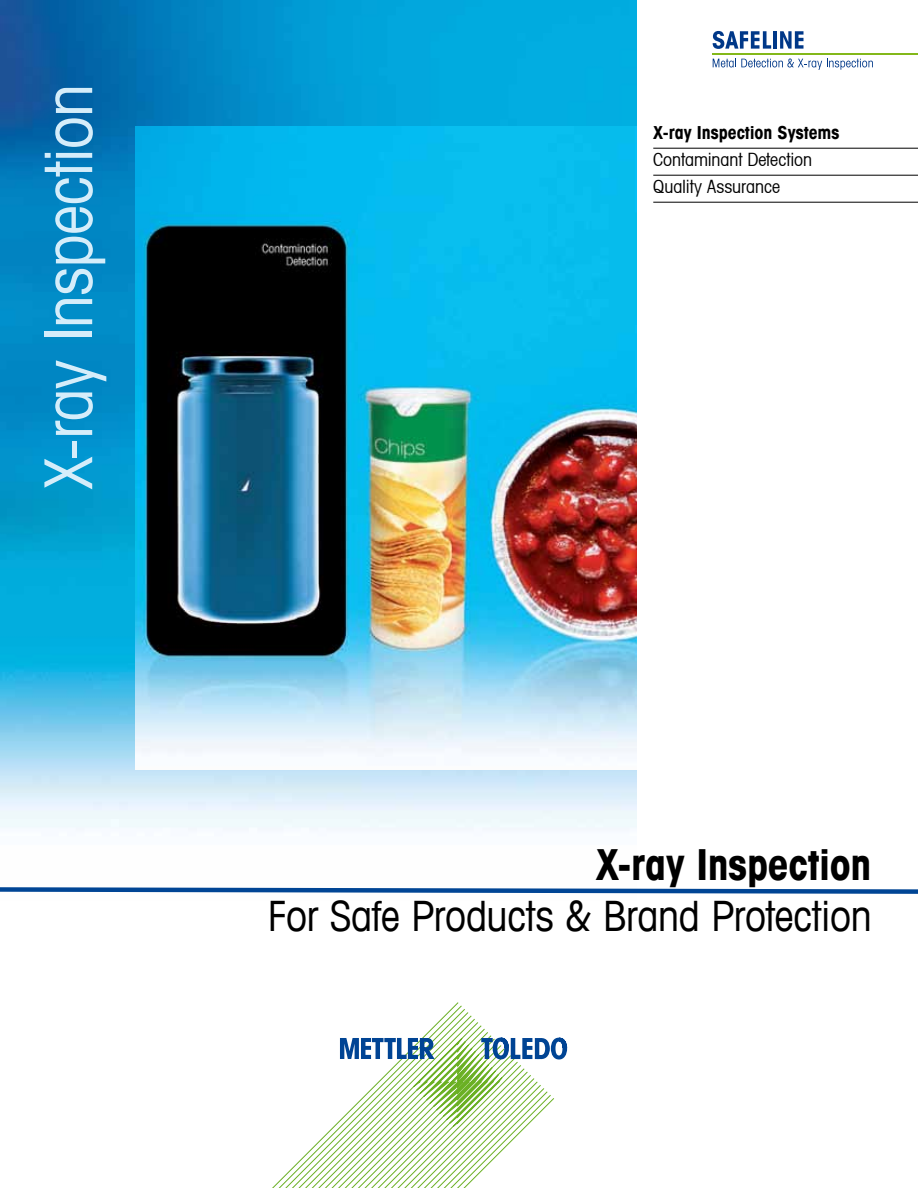
<style>
.page{position:relative;width:918px;height:1188px;background:#fff}
.page>*{position:absolute;margin:0;border:0;box-sizing:border-box;transform-origin:0 0}
.t1{font:condensed 66px "Avant Garde Com";letter-spacing:-.01em;color:#d5edfa}
.t2{font:condensed 42px "Avant Garde Com";letter-spacing:-.005em;color:#000}
.t3{font:700 condensed 42px "Avant Garde";letter-spacing:-.005em;color:#000}
.t4{font:condensed 18px/27px "Avant Garde";color:#000}
.t5{font:700 condensed 18px "Avant Garde Com";color:#000}
</style>
<div class="page">
<svg style="left:272px;top:1002px;width:254px;height:186px"></svg>
<svg style="left:340px;top:1037px;width:227px;height:90px"></svg>
<img style="left:0;top:0;width:636px;height:830px">
<img style="left:135px;top:126px;width:501px;height:644px">
<svg style="left:0;top:887px;width:918px;height:7px"></svg>
<hr style="left:713px;top:53px;width:205px;height:1px;background:#83b81a">
<svg style="left:713px;top:31px;width:58px;height:18px"></svg>
<hr style="left:773px;top:31px;width:4px;height:18px;background:#003888">
<svg style="left:780px;top:31px;width:23px;height:18px"></svg>
<svg style="left:713px;top:59px;width:160px;height:11px"></svg>
<hr style="left:653px;top:148px;width:265px;height:1px;background:#000">
<hr style="left:653px;top:175px;width:265px;height:1px;background:#000">
<hr style="left:653px;top:202px;width:265px;height:1px;background:#000">
<h1 class="t1" style="left:28px;top:490px;width:407px;rotate:-90deg">X-ray Inspection</h1>
<p class="t5" style="left:653px;top:121px;width:188px">X-ray Inspection Systems</p>
<p class="t4" style="left:653px;top:146px;width:160px">Contaminant Detection<br>Quality Assurance</p>
<h2 class="t3" style="left:596px;top:837px;width:277px">X-ray Inspection</h2>
<h2 class="t2" style="left:268px;top:889px;width:605px">For Safe Products &amp; Brand Protection</h2>
</div>
